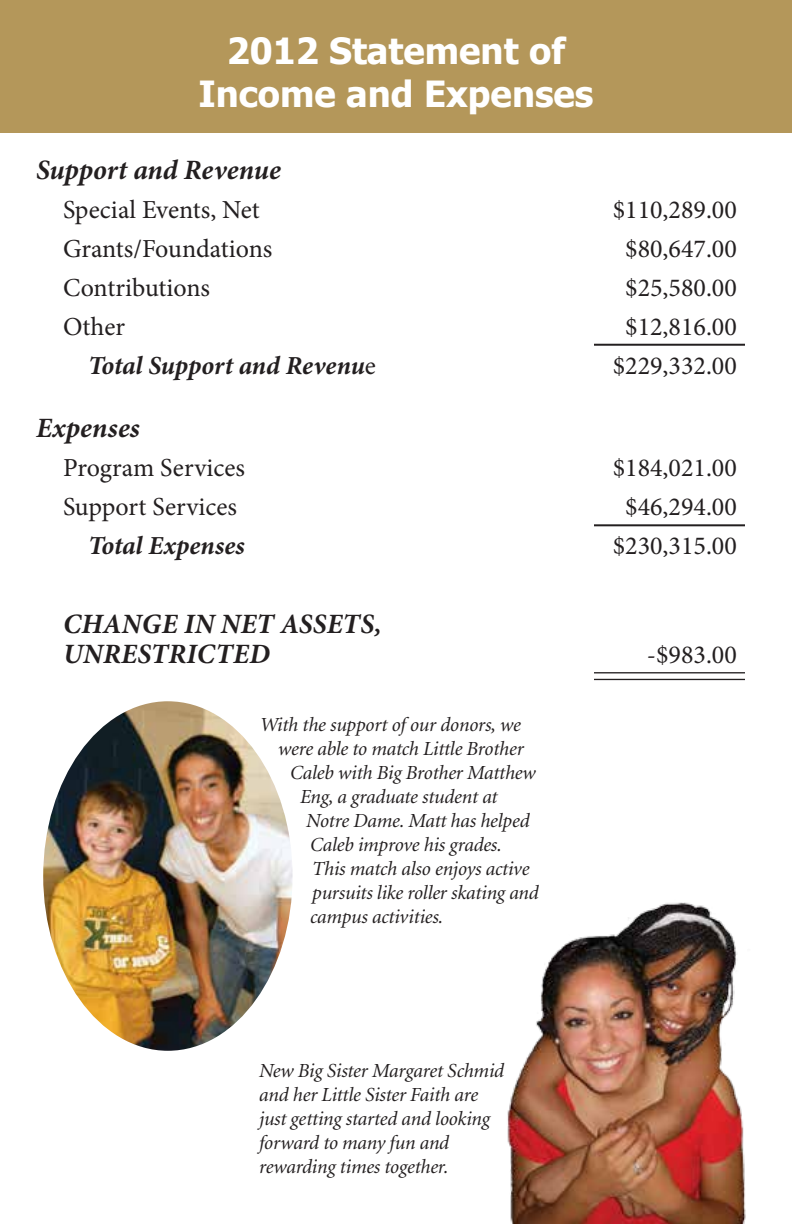
<style>
.page{position:relative;width:792px;height:1224px;background:#fff}
.page>*{position:absolute;margin:0;border:0;box-sizing:border-box;transform-origin:0 0}
.t1{font:700 36px/43.2px "Tahoma";color:#fff;text-align:center}
.t2{font:italic 700 28px "Minion Pro";letter-spacing:.01em;color:#231f20}
.t3{font:26px "Minion Pro";color:#231f20}
.t4{font:italic 700 26px "Minion Pro";color:#231f20}
.t5{font:italic 20px/24px "Minion";letter-spacing:-.01em;color:#231f20}
.s1{font-weight:400;font-style:normal}
</style>
<div class="page">
<div style="left:0;top:0;width:792px;height:132px;background:#b4975a"></div>
<hr style="left:594px;top:344px;width:151px;height:2px;background:#231f20">
<hr style="left:594px;top:524px;width:151px;height:2px;background:#231f20">
<hr style="left:594px;top:672px;width:151px;height:1px;background:#231f20">
<hr style="left:594px;top:679px;width:151px;height:1px;background:#231f20">
<img style="left:43px;top:701px;width:250px;height:350px">
<img style="left:507px;top:902px;width:239px;height:322px">
<h1 class="t1" style="left:198px;top:27px;width:397px">2012 Statement of<br>Income and Expenses</h1>
<h2 class="t2" style="left:36px;top:150px;width:246px">Support and Revenue</h2>
<h3 class="t3" style="left:63px;top:192px;width:198px">Special Events, Net</h3>
<h3 class="t3" style="left:613px;top:192px;width:126px">$110,289.00</h3>
<h3 class="t3" style="left:63px;top:231px;width:211px">Grants/Foundations</h3>
<h3 class="t3" style="left:625px;top:231px;width:113px">$80,647.00</h3>
<h3 class="t3" style="left:63px;top:270px;width:149px">Contributions</h3>
<h3 class="t3" style="left:625px;top:270px;width:113px">$25,580.00</h3>
<h3 class="t3" style="left:63px;top:309px;width:64px">Other</h3>
<h3 class="t3" style="left:625px;top:309px;width:113px">$12,816.00</h3>
<h3 class="t4" style="left:88px;top:347px;width:289px">Total Support and Revenu<span class="s1">e</span></h3>
<h3 class="t3" style="left:613px;top:348px;width:126px">$229,332.00</h3>
<h2 class="t2" style="left:36px;top:408px;width:105px">Expenses</h2>
<h3 class="t3" style="left:63px;top:451px;width:184px">Program Services</h3>
<h3 class="t3" style="left:613px;top:451px;width:126px">$184,021.00</h3>
<h3 class="t3" style="left:63px;top:490px;width:176px">Support Services</h3>
<h3 class="t3" style="left:625px;top:490px;width:113px">$46,294.00</h3>
<h3 class="t4" style="left:88px;top:527px;width:158px">Total Expenses</h3>
<h3 class="t3" style="left:613px;top:529px;width:126px">$230,315.00</h3>
<h2 class="t2" style="left:63px;top:604px;width:177px">Change in Net</h2>
<h2 class="t2" style="left:280px;top:604px;width:17px">Assets</h2>
<h2 class="t2" style="left:374px;top:604px;width:9px">,</h2>
<h2 class="t2" style="left:63px;top:634px;width:58px">unrestr</h2>
<h2 class="t2" style="left:187px;top:634px;width:29px">icte</h2>
<h2 class="t2" style="left:249px;top:634px;width:22px">d</h2>
<h3 class="t3" style="left:647px;top:637px;width:92px">-$983.00</h3>
<p class="t5" style="left:260px;top:713px;width:262px">With the support of our donors, we</p>
<p class="t5" style="left:278px;top:737px;width:247px">were able to match Little Brother</p>
<p class="t5" style="left:290px;top:761px;width:247px">Caleb with Big Brother Matthew</p>
<p class="t5" style="left:300px;top:785px;width:199px">Eng, a graduate student at</p>
<p class="t5" style="left:306px;top:809px;width:225px">Notre Dame. Matt has helped</p>
<p class="t5" style="left:310px;top:833px;width:193px">Caleb improve his grades.</p>
<p class="t5" style="left:312px;top:857px;width:219px">This match also enjoys active</p>
<p class="t5" style="left:312px;top:881px;width:228px">pursuits like roller skating and</p>
<p class="t5" style="left:310px;top:905px;width:135px">campus activities.</p>
<p class="t5" style="left:259px;top:1059px;width:246px">New Big Sister Margaret Schmid and her Little Sister Faith are just getting started and looking forward to many fun and rewarding times together.</p>
</div>
